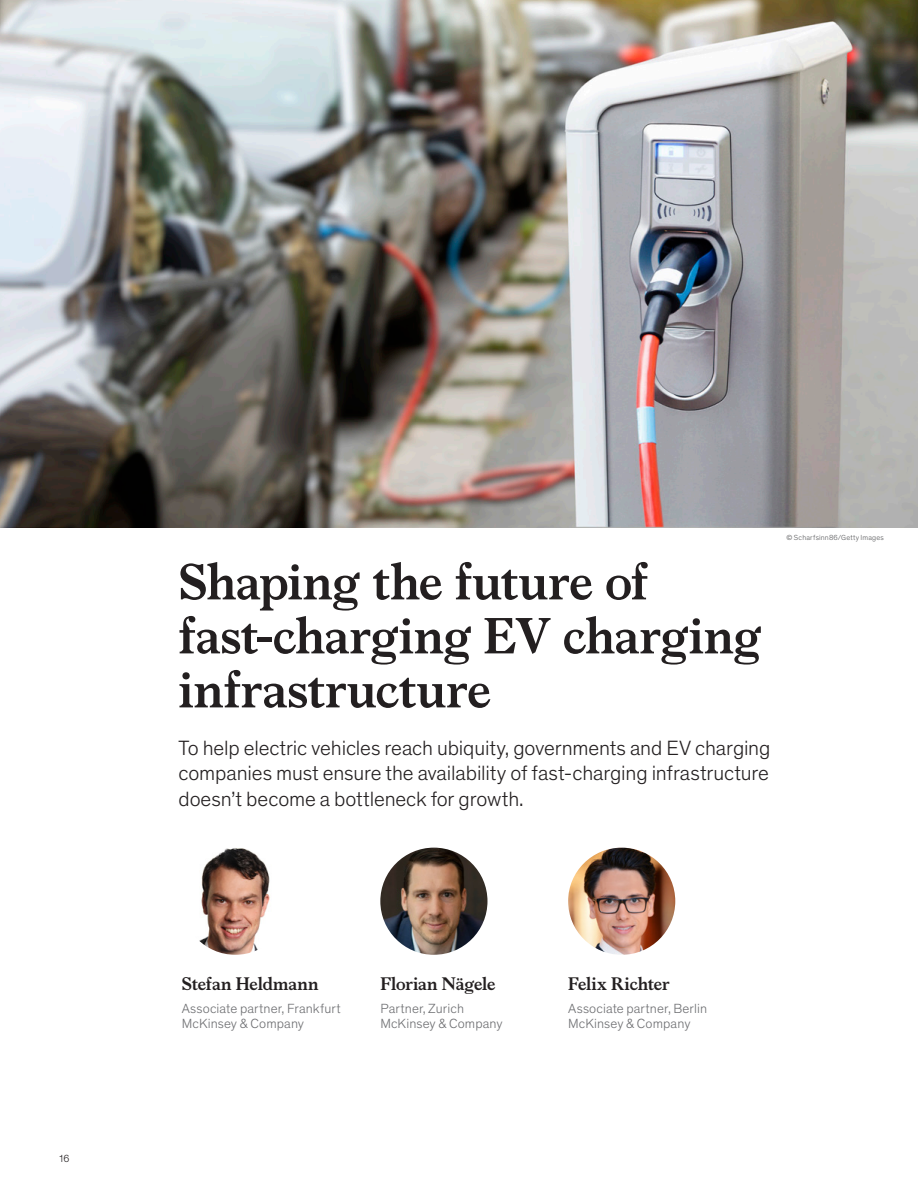
<style>
.page{position:relative;width:918px;height:1188px;background:#fff}
.page>*{position:absolute;margin:0;border:0;box-sizing:border-box;transform-origin:0 0}
.Title_of_article-dee{font:700 51px/54px "Bower";letter-spacing:-.005em;color:#231f20}
.Standfirst-Dek_McKin{font:300 21px/25.5px "Mc Kinsey Sans";letter-spacing:-.005em;color:#231f20;text-align:justify}
.t1{font:700 18px "Bower";letter-spacing:-.01em;color:#231f20}
.t2{font:300 13.5px/15px "Theinhardt Pan";letter-spacing:.01em;color:#6c6d70}
.Page_number_-_Black{font:300 10.5px "Mc Kinsey Sans";color:#231f20}
.Art_Photo_credit{font:300 7.5px "Theinhardt Pan";letter-spacing:.025em;color:#57585a}
</style>
<div class="page">
<img style="left:0;top:0;width:918px;height:527px">
<img style="left:182px;top:848px;width:107px;height:107px;border-radius:54px">
<img style="left:380px;top:848px;width:107px;height:107px;border-radius:54px">
<img style="left:568px;top:848px;width:107px;height:107px;border-radius:54px">
<p class="Page_number_-_Black" style="left:60px;top:1151px;width:11px">16</p>
<p class="Title_of_article-dee" style="left:179px;top:551px;width:585px">Shaping the future of fast-charging EV charging infrastructure</p>
<p class="Standfirst-Dek_McKin" style="left:179px;top:734px;width:594px">To help electric vehicles reach ubiquity, governments and EV charging companies must ensure the availability of fast-charging infrastructure doesn’t become a bottleneck for growth.</p>
<p class="Art_Photo_credit" style="left:787px;top:532px;width:99px">© Scharfsinn86/Getty Images</p>
<p class="t1" style="left:182px;top:970px;width:138px">Stefan Heldmann</p>
<p class="t2" style="left:182px;top:1001px;width:161px">Associate partner, Frankfurt<br>McKinsey &amp; Company</p>
<p class="t1" style="left:380px;top:970px;width:117px">Florian Nägele</p>
<p class="t2" style="left:380px;top:1001px;width:124px">Partner, Zurich<br>McKinsey &amp; Company</p>
<p class="t1" style="left:568px;top:970px;width:103px">Felix Richter</p>
<p class="t2" style="left:568px;top:1001px;width:140px">Associate partner, Berlin<br>McKinsey &amp; Company</p>
</div>
